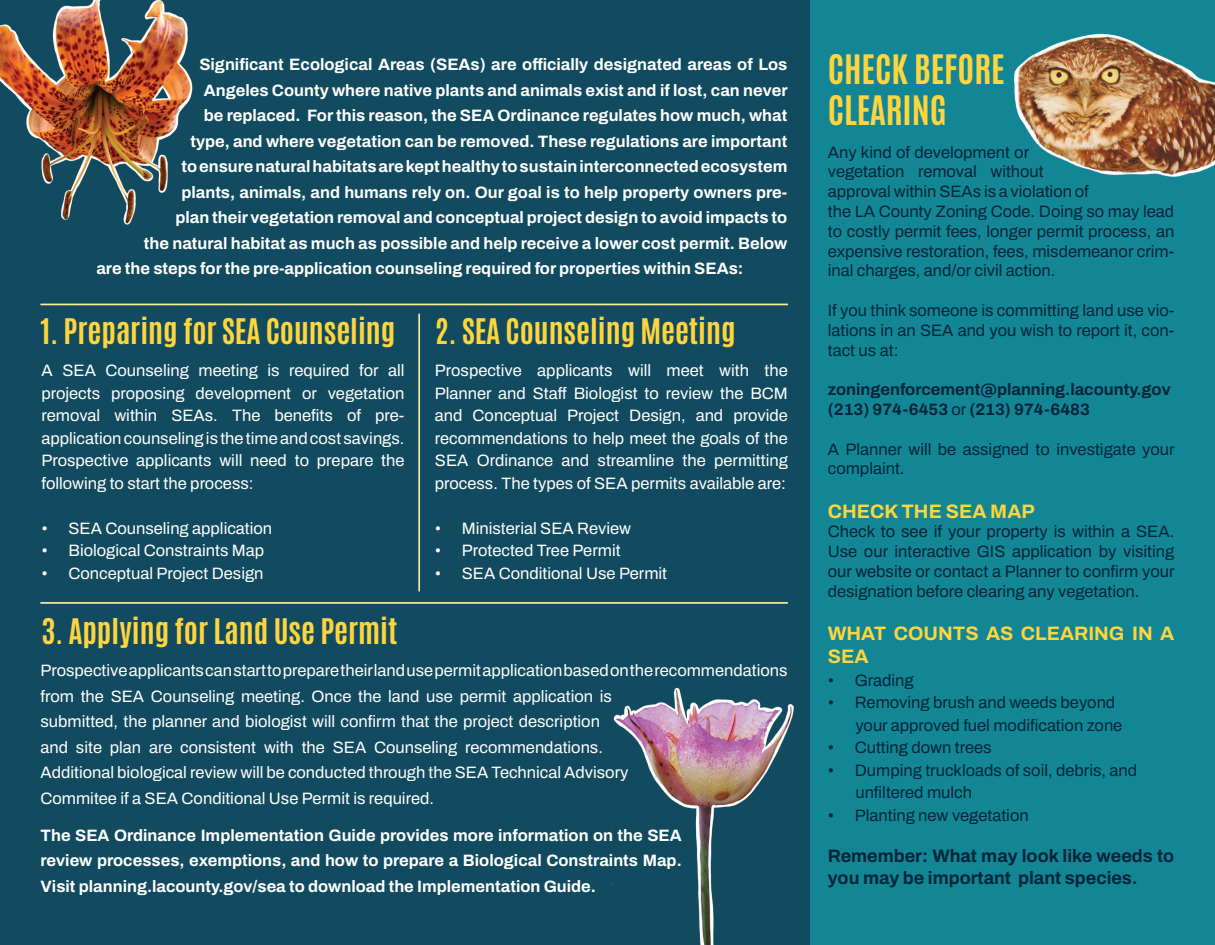
<style>
.page{position:relative;width:1215px;height:945px;background:#fff}
.page>*{position:absolute;margin:0;border:0;box-sizing:border-box;transform-origin:0 0}
.t1{font:700 34.5px/41.4px "Antonio";color:#ffd53e}
.t2{font:700 30px "Antonio";color:#ffd53e}
.t3{font:700 19.5px/23.4px "Archivo";color:#ffd53e}
.t4{font:700 18px/21.6px "Archivo";color:#00253a}
.t5{font:16.5px/22.5px "Archivo";color:#fff;text-align:justify}
.t6{font:700 16.5px/25.5px "Archivo";color:#fff;text-align:justify}
.t7{font:16.5px/19.8px "Archivo";color:#00253a}
.t8{font:700 16.5px/19.8px "Archivo";color:#00253a}
.s1{font-weight:400}
</style>
<div class="page">
<div style="left:810px;top:0;width:405px;height:945px;background:#128694"></div>
<div style="left:0;top:0;width:810px;height:945px;background:#124b5f"></div>
<img style="left:613px;top:687px;width:181px;height:258px">
<img style="left:0;top:0;width:211px;height:229px">
<img style="left:1014px;top:33px;width:201px;height:144px">
<hr style="left:40px;top:304px;width:748px;height:1px;background:#ffd53e">
<hr style="left:418px;top:314px;width:2px;height:277px;background:#ffd53e">
<hr style="left:40px;top:602px;width:748px;height:2px;background:#ffd53e">
<p class="t6" style="left:199px;top:52px;width:590px">Significant Ecological Areas (SEAs) are officially designated areas of Los</p>
<p class="t6" style="left:204px;top:77px;width:585px">Angeles County where native plants and animals exist and if lost, can never</p>
<p class="t6" style="left:204px;top:103px;width:585px">be replaced. For this reason, the SEA Ordinance regulates how much, what</p>
<p class="t6" style="left:190px;top:128px;width:599px">type, and where vegetation can be removed. These regulations are important</p>
<p class="t6" style="left:181px;top:154px;width:608px">to ensure natural habitats are kept healthy to sustain interconnected ecosystem</p>
<p class="t6" style="left:181px;top:179px;width:608px">plants, animals, and humans rely on. Our goal is to help property owners pre-</p>
<p class="t6" style="left:175px;top:205px;width:614px">plan their vegetation removal and conceptual project design to avoid impacts to</p>
<p class="t6" style="left:144px;top:230px;width:645px">the natural habitat as much as possible and help receive a lower cost permit. Below</p>
<p class="t6" style="left:96px;top:256px;width:648px">are the steps for the pre-application counseling required for properties within SEAs:</p>
<h2 class="t2" style="left:40px;top:310px;width:356px">1. Preparing for SEA Counseling</h2>
<h2 class="t2" style="left:435px;top:310px;width:302px">2. SEA Counseling Meeting</h2>
<p class="t5" style="left:42px;top:359px;width:364px">A SEA Counseling meeting is required for all projects proposing development or vegetation removal within SEAs. The benefits of pre&shy;application counseling is the time and cost savings.<br>Prospective applicants will need to prepare the following to start the process:</p>
<p class="t5" style="left:42px;top:517px;width:232px">• SEA Counseling application</p>
<p class="t5" style="left:42px;top:539px;width:224px">• Biological Constraints Map</p>
<p class="t5" style="left:42px;top:562px;width:224px">• Conceptual Project Design</p>
<h2 class="t2" style="left:42px;top:610px;width:358px">3. Applying for Land Use Permit</h2>
<p class="t5" style="left:435px;top:359px;width:354px">Prospective applicants will meet with the Planner and Staff Biologist to review the BCM and Conceptual Project Design, and provide recommendations to help meet the goals of the SEA Ordinance and streamline the permitting process. The types of SEA permits available are:</p>
<p class="t5" style="left:435px;top:517px;width:198px">• Ministerial SEA Review</p>
<p class="t5" style="left:435px;top:539px;width:187px">• Protected Tree Permit</p>
<p class="t5" style="left:435px;top:562px;width:234px">• SEA Conditional Use Permit</p>
<p class="t5" style="left:41px;top:658px;width:749px;line-height:25.5px;text-align:left">Prospective applicants can start to prepare their land use permit application based on the recommendations from the SEA Counseling meeting. Once the land use permit application is<br>submitted, the planner and biologist will confirm that the project description<br>and site plan are consistent with the SEA Counseling recommendations.<br>Additional biological review will be conducted through the SEA Technical Advisory<br>Commitee if a SEA Conditional Use Permit is required.</p>
<p class="t6" style="left:40px;top:823px;width:643px">The SEA Ordinance Implementation Guide provides more information on the SEA review processes, exemptions, and how to prepare a Biological Constraints Map.<br>Visit planning.lacounty.gov/sea to download the Implementation Guide.</p>
<h1 class="t1" style="left:828px;top:49px;width:178px">CHECK BEFORE<br>CLEARING</h1>
<p class="t7" style="left:828px;top:142px;width:348px">Any kind of development or<br>vegetation removal without<br>approval within SEAs is a violation of<br>the LA County Zoning Code. Doing so may lead to costly permit fees, longer permit process, an expensive restoration, fees, misdemeanor crim&shy;inal charges, and/or civil action.</p>
<p class="t7" style="left:828px;top:300px;width:348px;text-align:justify">If you think someone is committing land use vio&shy;lations in an SEA and you wish to report it, con&shy;tact us at:</p>
<p class="t8" style="left:828px;top:380px;width:344px">zoningenforcement@planning.lacounty.gov (213) 974-6453 <span class="s1">or</span> (213) 974-6483</p>
<p class="t7" style="left:828px;top:439px;width:348px">A Planner will be assigned to investigate your complaint.</p>
<p class="t3" style="left:828px;top:499px;width:208px">CHECK THE SEA MAP</p>
<p class="t7" style="left:828px;top:522px;width:348px;text-align:justify">Check to see if your property is within a SEA.<br>Use our interactive GIS application by visiting our website or contact a Planner to confirm your designation before clearing any vegetation.</p>
<p class="t3" style="left:828px;top:622px;width:348px">WHAT COUNTS AS CLEARING IN A<br>SEA</p>
<p class="t7" style="left:828px;top:670px;width:87px">• Grading</p>
<p class="t7" style="left:855px;top:691px;width:268px;line-height:22.5px;text-indent:-28px">• Removing brush and weeds beyond your approved fuel modification zone</p>
<p class="t7" style="left:828px;top:738px;width:165px">• Cutting down trees</p>
<p class="t7" style="left:855px;top:759px;width:283px;line-height:22.5px;text-indent:-28px">• Dumping truckloads of soil, debris, and unfiltered mulch</p>
<p class="t7" style="left:828px;top:805px;width:202px">• Planting new vegetation</p>
<p class="t4" style="left:828px;top:845px;width:348px">Remember: What may look like weeds to you may be important plant species.</p>
</div>
